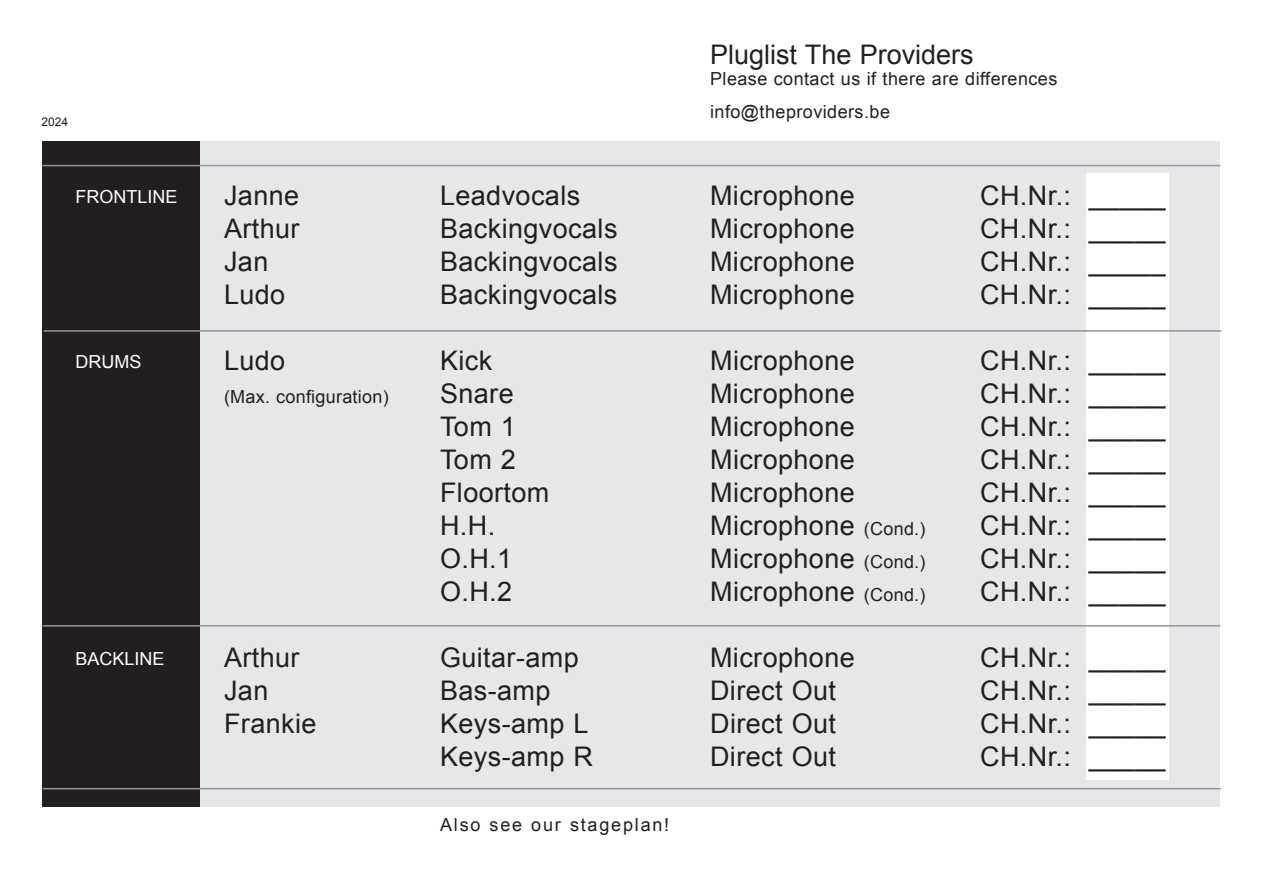
<style>
.page{position:relative;width:1263px;height:893px;background:#fff}
.page>*{position:absolute;margin:0;border:0;box-sizing:border-box;transform-origin:0 0}
.t1{font:27px "Arial";letter-spacing:.015em;color:#231f20}
.t2{font:18px/33px "Arial";letter-spacing:.025em;color:#231f20}
.t3{font:18px "Arial";color:#fff}
.t4{font:18px "Arial";letter-spacing:.1em;color:#231f20}
.t5{font:12px "Arial";color:#231f20}
.s1{font-size:18px}
</style>
<div class="page">
<div style="left:190px;top:141px;width:1030px;height:665px;background:#e6e7e9"></div>
<div style="left:43px;top:141px;width:157px;height:665px;background:#231f20"></div>
<div style="left:1086px;top:173px;width:83px;height:607px;background:#fff"></div>
<hr style="left:43px;top:165px;width:1177px;height:1px;background:#939598">
<hr style="left:44px;top:330px;width:1177px;height:2px;background:#939598">
<hr style="left:43px;top:625px;width:1177px;height:2px;background:#939598">
<hr style="left:43px;top:788px;width:1178px;height:1px;background:#939598">
<p class="t5" style="left:41px;top:114px;width:28px">2024</p>
<p class="t3" style="left:76px;top:185px;width:104px">FRONTLINE</p>
<p class="t3" style="left:76px;top:350px;width:67px">DRUMS</p>
<p class="t3" style="left:76px;top:647px;width:91px">BACKLINE</p>
<p class="t1" style="left:710px;top:37px;width:265px">Pluglist The Providers</p>
<p class="t2" style="left:710px;top:63px;width:349px">Please contact us if there are differences info@theproviders.be</p>
<p class="t1" style="left:224px;top:178px;width:77px">Janne</p>
<p class="t1" style="left:440px;top:178px;width:142px">Leadvocals</p>
<p class="t1" style="left:710px;top:178px;width:146px">Microphone</p>
<p class="t1" style="left:980px;top:178px;width:187px">CH.Nr.: _____</p>
<p class="t1" style="left:224px;top:211px;width:77px">Arthur</p>
<p class="t1" style="left:440px;top:211px;width:179px">Backingvocals</p>
<p class="t1" style="left:710px;top:211px;width:146px">Microphone</p>
<p class="t1" style="left:980px;top:211px;width:187px">CH.Nr.: _____</p>
<p class="t1" style="left:224px;top:244px;width:46px">Jan</p>
<p class="t1" style="left:440px;top:244px;width:179px">Backingvocals</p>
<p class="t1" style="left:710px;top:244px;width:146px">Microphone</p>
<p class="t1" style="left:980px;top:244px;width:187px">CH.Nr.: _____</p>
<p class="t1" style="left:224px;top:277px;width:63px">Ludo</p>
<p class="t1" style="left:440px;top:277px;width:179px">Backingvocals</p>
<p class="t1" style="left:710px;top:277px;width:146px">Microphone</p>
<p class="t1" style="left:980px;top:277px;width:187px">CH.Nr.: _____</p>
<p class="t1" style="left:224px;top:343px;width:63px">Ludo</p>
<p class="t1" style="left:440px;top:343px;width:54px">Kick</p>
<p class="t1" style="left:710px;top:343px;width:146px">Microphone</p>
<p class="t1" style="left:980px;top:343px;width:187px">CH.Nr.: _____</p>
<p class="t2" style="left:224px;top:381px;width:166px">(Max. configuration)</p>
<p class="t1" style="left:440px;top:376px;width:75px">Snare</p>
<p class="t1" style="left:710px;top:376px;width:146px">Microphone</p>
<p class="t1" style="left:980px;top:376px;width:187px">CH.Nr.: _____</p>
<p class="t1" style="left:440px;top:409px;width:77px">Tom 1</p>
<p class="t1" style="left:710px;top:409px;width:146px">Microphone</p>
<p class="t1" style="left:980px;top:409px;width:187px">CH.Nr.: _____</p>
<p class="t1" style="left:440px;top:442px;width:77px">Tom 2</p>
<p class="t1" style="left:710px;top:442px;width:146px">Microphone</p>
<p class="t1" style="left:980px;top:442px;width:187px">CH.Nr.: _____</p>
<p class="t1" style="left:440px;top:475px;width:111px">Floortom</p>
<p class="t1" style="left:710px;top:475px;width:146px">Microphone</p>
<p class="t1" style="left:980px;top:475px;width:187px">CH.Nr.: _____</p>
<p class="t1" style="left:440px;top:508px;width:57px">H.H.</p>
<p class="t1" style="left:710px;top:508px;width:217px">Microphone <span class="s1">(Cond.)</span></p>
<p class="t1" style="left:980px;top:508px;width:187px">CH.Nr.: _____</p>
<p class="t1" style="left:440px;top:541px;width:74px">O.H.1</p>
<p class="t1" style="left:710px;top:541px;width:217px">Microphone <span class="s1">(Cond.)</span></p>
<p class="t1" style="left:980px;top:541px;width:187px">CH.Nr.: _____</p>
<p class="t1" style="left:440px;top:574px;width:74px">O.H.2</p>
<p class="t1" style="left:710px;top:574px;width:217px">Microphone <span class="s1">(Cond.)</span></p>
<p class="t1" style="left:980px;top:574px;width:187px">CH.Nr.: _____</p>
<p class="t1" style="left:224px;top:640px;width:77px">Arthur</p>
<p class="t1" style="left:440px;top:640px;width:140px">Guitar-amp</p>
<p class="t1" style="left:710px;top:640px;width:146px">Microphone</p>
<p class="t1" style="left:980px;top:640px;width:187px">CH.Nr.: _____</p>
<p class="t1" style="left:224px;top:673px;width:46px">Jan</p>
<p class="t1" style="left:440px;top:673px;width:112px">Bas-amp</p>
<p class="t1" style="left:710px;top:673px;width:127px">Direct Out</p>
<p class="t1" style="left:980px;top:673px;width:187px">CH.Nr.: _____</p>
<p class="t1" style="left:224px;top:706px;width:94px">Frankie</p>
<p class="t1" style="left:440px;top:706px;width:150px">Keys-amp L</p>
<p class="t1" style="left:710px;top:706px;width:127px">Direct Out</p>
<p class="t1" style="left:980px;top:706px;width:187px">CH.Nr.: _____</p>
<p class="t1" style="left:440px;top:739px;width:154px">Keys-amp R</p>
<p class="t1" style="left:710px;top:739px;width:127px">Direct Out</p>
<p class="t1" style="left:980px;top:739px;width:187px">CH.Nr.: _____</p>
<p class="t4" style="left:440px;top:813px;width:231px">Also see our stageplan!</p>
</div>
